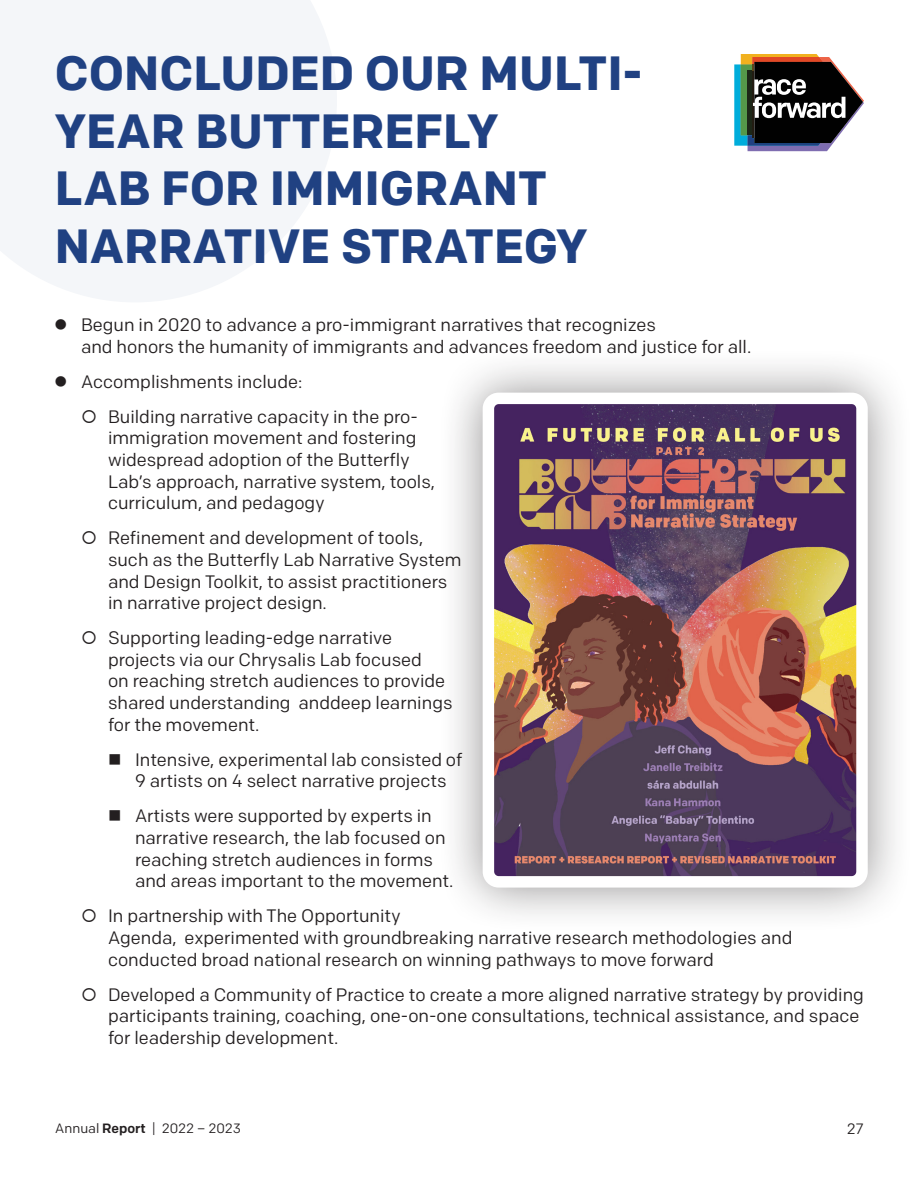
<style>
.page{position:relative;width:918px;height:1188px;background:#fff}
.page>*{position:absolute;margin:0;border:0;box-sizing:border-box;transform-origin:0 0}
.t1{font:700 48px/57.6px "Colfax";color:#204182}
.t2{font:18px/21.6px "Colfax";color:#231f20}
.t3{font:15px "Colfax";color:#231f20}
.t4{font:13.5px "Colfax";color:#231f20}
.s1{font-weight:500}
</style>
<div class="page">
<svg style="left:0;top:0;width:337px;height:302px;fill:#f4f6f9"></svg>
<div style="left:437px;top:347px;width:477px;height:587px;background:#231f20;opacity:.5"></div>
<img style="left:495px;top:405px;width:361px;height:471px">
<div style="left:483px;top:393px;width:385px;height:495px;border:11px solid #fff;border-radius:10px"></div>
<svg style="left:734px;top:54px;width:130px;height:97px"></svg>
<p class="t1" style="left:55px;top:44px;width:589px">CONCLUDED OUR MULTI-<br>YEAR BUTTEREFLY<br>LAB FOR IMMIGRANT<br>NARRATIVE STRATEGY</p>
<p class="t2" style="left:81px;top:314px;width:672px">Begun in 2020 to advance a pro-immigrant narratives that recognizes<br>and honors the humanity of immigrants and advances freedom and justice for all.</p>
<p class="t2" style="left:81px;top:371px;width:223px">Accomplishments include:</p>
<p class="t2" style="left:108px;top:406px;width:329px">Building narrative capacity in the pro&shy;immigration movement and fostering widespread adoption of the Butterfly Lab’s approach, narrative system, tools, curriculum, and pedagogy</p>
<p class="t2" style="left:108px;top:527px;width:355px">Refinement and development of tools, such as the Butterfly Lab Narrative System and Design Toolkit, to assist practitioners in narrative project design.</p>
<p class="t2" style="left:108px;top:627px;width:346px">Supporting leading-edge narrative projects via our Chrysalis Lab focused<br>on reaching stretch audiences to provide shared understanding anddeep learnings for the movement.</p>
<p class="t2" style="left:135px;top:749px;width:329px">Intensive, experimental lab consisted of<br>9 artists on 4 select narrative projects</p>
<p class="t2" style="left:135px;top:805px;width:320px">Artists were supported by experts in narrative research, the lab focused on reaching stretch audiences in forms and areas important to the movement.</p>
<p class="t2" style="left:108px;top:905px;width:686px">In partnership with The Opportunity<br>Agenda, experimented with groundbreaking narrative research methodologies and conducted broad national research on winning pathways to move forward</p>
<p class="t2" style="left:108px;top:983px;width:757px">Developed a Community of Practice to create a more aligned narrative strategy by providing participants training, coaching, one-on-one consultations, technical assistance, and space for leadership development.</p>
<p class="t4" style="left:55px;top:1120px;width:187px">Annual <span class="s1">Report</span> | 2022 – 2023</p>
<p class="t3" style="left:847px;top:1120px;width:19px">27</p>
</div>
